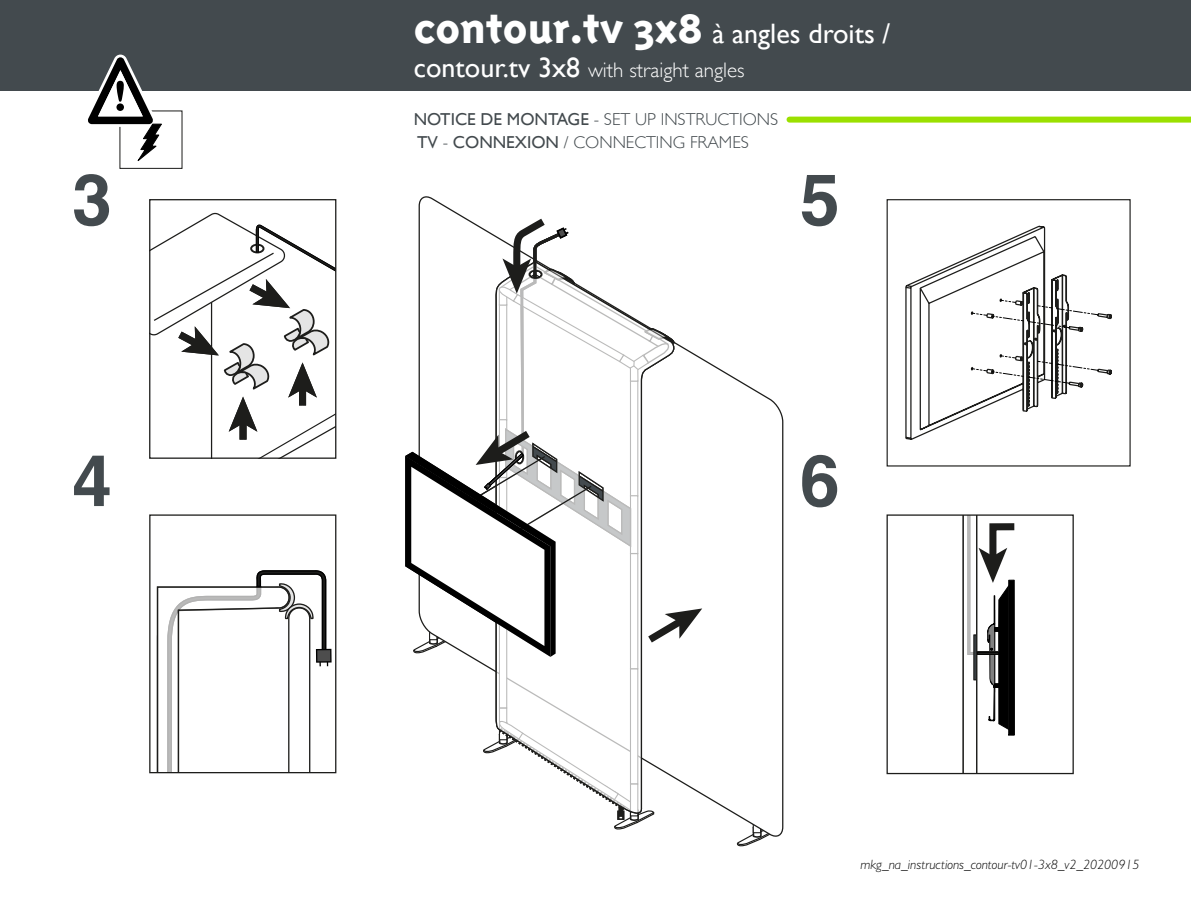
<style>
.page{position:relative;width:1191px;height:921px;background:#fff}
.page>*{position:absolute;margin:0;border:0;box-sizing:border-box;transform-origin:0 0}
.t1{font:700 71.55px "Helvetica";color:#434a4e}
.t2{font:28.05px "Gill Sans";color:#fff}
.t3{font:300 21px "Gill Sans";color:#fff}
.t4{font:300 17.25px/23.2px "Gill Sans";color:#434a4e}
.t5{font:italic 300 13.5px "Gill Sans MT Pro";color:#000}
.s1{font-family:"Triplex Sans";font-weight:800;font-size:47.1px}
.s2{font-weight:400;font-size:28.05px}
.s3{font-weight:400}
</style>
<div class="page">
<div style="left:0;top:0;width:1191px;height:90px;background:#434a4e"></div>
<div style="left:790px;top:117px;width:401px;height:6px;background:#9be000"></div>
<svg style="left:150px;top:211px;width:186px;height:247px"></svg>
<svg style="left:156px;top:570px;width:176px;height:201px"></svg>
<div style="left:149px;top:514px;width:187px;height:259px;border:1px solid #1d1d1b"></div>
<div style="left:119px;top:110px;width:64px;height:59px;border:1px solid #1d1d1b"></div>
<svg style="left:736px;top:838px;width:28px;height:8px"></svg>
<svg style="left:418px;top:196px;width:366px;height:642px"></svg>
<svg style="left:481px;top:706px;width:174px;height:123px"></svg>
<svg style="left:496px;top:656px;width:178px;height:157px"></svg>
<svg style="left:85px;top:55px;width:77px;height:106px"></svg>
<svg style="left:405px;top:215px;width:297px;height:441px"></svg>
<div style="left:887px;top:514px;width:187px;height:260px;border:1px solid #1d1d1b"></div>
<svg style="left:891px;top:515px;width:130px;height:258px"></svg>
<svg style="left:905px;top:225px;width:207px;height:215px"></svg>
<svg style="left:1106px;top:367px;width:4px;height:12px"></svg>
<svg style="left:1106px;top:311px;width:4px;height:12px"></svg>
<svg style="left:1077px;top:324px;width:4px;height:12px"></svg>
<svg style="left:1037px;top:305px;width:61px;height:10px"></svg>
<svg style="left:1029px;top:321px;width:41px;height:7px"></svg>
<svg style="left:971px;top:355px;width:127px;height:37px"></svg>
<svg style="left:1000px;top:300px;width:23px;height:4px"></svg>
<svg style="left:971px;top:313px;width:52px;height:8px"></svg>
<div style="left:887px;top:199px;width:244px;height:267px;border:1px solid #1d1d1b"></div>
<h1 class="t1" style="left:72px;top:156px;width:41px">3</h1>
<h1 class="t1" style="left:72px;top:437px;width:41px">4</h1>
<h2 class="t2" style="left:414px;top:17px;width:478px"><span class="s1">contour.tv 3x8</span> à angles droits /</h2>
<p class="t3" style="left:414px;top:53px;width:332px"><span class="s2">contour.tv 3x8</span> with straight angles</p>
<p class="t4" style="left:414px;top:107px;width:366px"><span class="s3">NOTICE DE MONTAGE</span> - SET UP INSTRUCTIONS<br><span class="s3">TV</span> - <span class="s3">CONNEXION</span> / CONNECTING FRAMES</p>
<h1 class="t1" style="left:800px;top:156px;width:41px">5</h1>
<h1 class="t1" style="left:800px;top:437px;width:41px">6</h1>
<p class="t5" style="left:861px;top:855px;width:280px">mkg_na_instructions_contour-tv01-3x8_v2_20200915</p>
</div>
